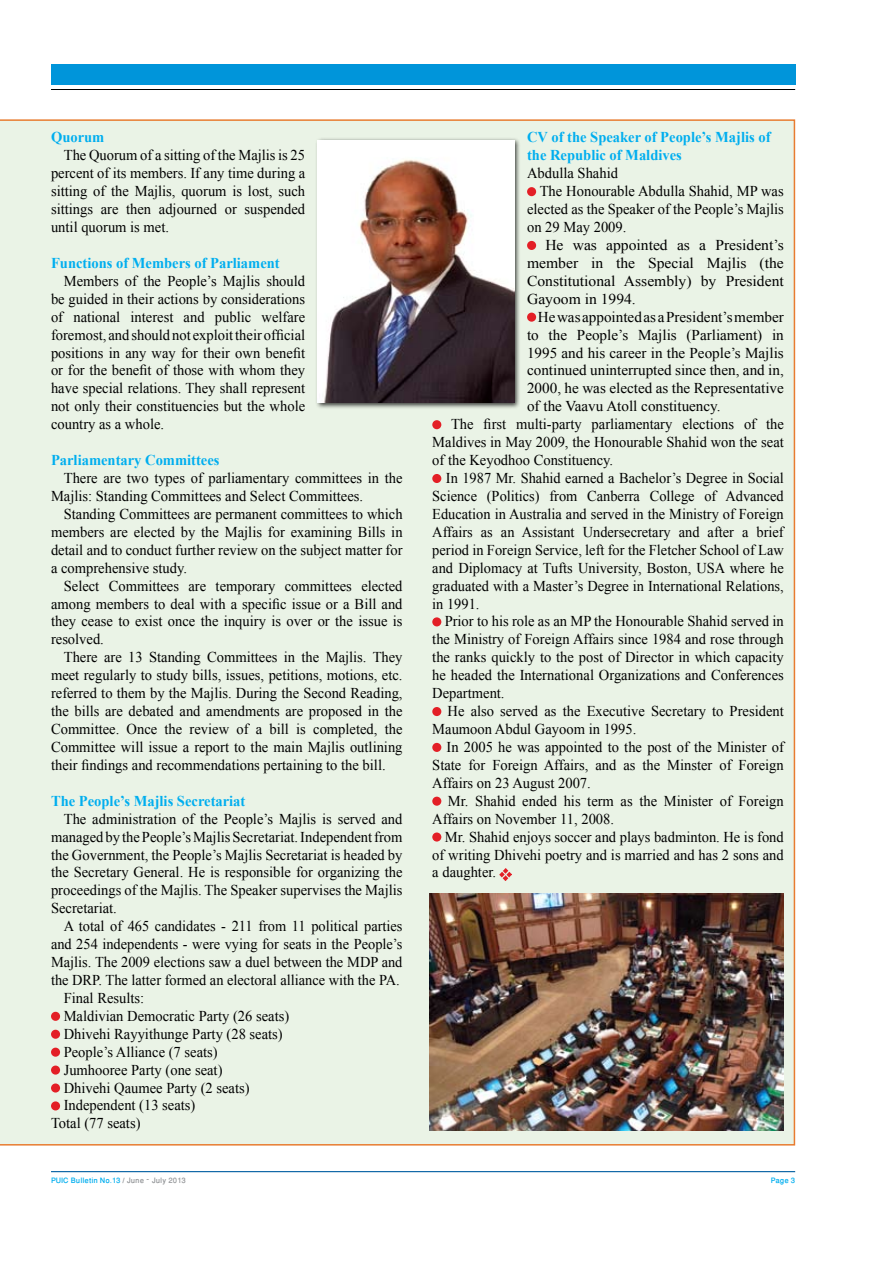
<style>
.page{position:relative;width:893px;height:1263px;background:#fff}
.page>*{position:absolute;margin:0;border:0;box-sizing:border-box;transform-origin:0 0}
.t1{font:15px/17.9px "Times New Roman";color:#000;text-align:justify}
.t2{font:15px "Times New Roman";color:#000;scale:.96 1}
.t3{font:700 15px/17.9px "Times New Roman";color:#00aeef}
.t4{font:15px "Times New Roman";color:#000;scale:1.04 1}
.t5{font:500 10.5px "Win Soft Pro";color:#00aeef}
.s1{color:#939598}
</style>
<div class="page">
<hr style="left:51px;top:1171px;width:744px;height:1px;background:#005ea1">
<hr style="left:51px;top:89px;width:744px;height:1px;background:#000">
<div style="left:51px;top:64px;width:744px;height:21px;background:#0095da"></div>
<div style="left:0;top:119px;width:795px;height:1026px;background:#eaf3e6"></div>
<div style="left:0;top:713px;width:50px;height:65px;background:#eaf3e6"></div>
<div style="left:51px;top:1012px;width:9px;height:9px;background:#e31f26;border-radius:50%"></div>
<div style="left:51px;top:1030px;width:9px;height:9px;background:#e31f26;border-radius:50%"></div>
<div style="left:51px;top:1048px;width:9px;height:9px;background:#e31f26;border-radius:50%"></div>
<div style="left:51px;top:1065px;width:9px;height:9px;background:#e31f26;border-radius:50%"></div>
<div style="left:51px;top:1083px;width:9px;height:9px;background:#e31f26;border-radius:50%"></div>
<div style="left:51px;top:1101px;width:9px;height:9px;background:#e31f26;border-radius:50%"></div>
<div style="left:527px;top:187px;width:9px;height:9px;background:#e31f26;border-radius:50%"></div>
<div style="left:527px;top:241px;width:9px;height:9px;background:#e31f26;border-radius:50%"></div>
<div style="left:527px;top:313px;width:9px;height:9px;background:#e31f26;border-radius:50%"></div>
<div style="left:432px;top:420px;width:9px;height:9px;background:#e31f26;border-radius:50%"></div>
<div style="left:432px;top:474px;width:9px;height:9px;background:#e31f26;border-radius:50%"></div>
<div style="left:432px;top:617px;width:9px;height:9px;background:#e31f26;border-radius:50%"></div>
<div style="left:432px;top:707px;width:9px;height:9px;background:#e31f26;border-radius:50%"></div>
<div style="left:432px;top:743px;width:9px;height:9px;background:#e31f26;border-radius:50%"></div>
<div style="left:432px;top:797px;width:9px;height:9px;background:#e31f26;border-radius:50%"></div>
<div style="left:432px;top:832px;width:9px;height:9px;background:#e31f26;border-radius:50%"></div>
<svg style="left:500px;top:869px;width:12px;height:12px"></svg>
<div style="left:315px;top:138px;width:213px;height:277px;background:#000;opacity:.75"></div>
<img style="left:318px;top:140px;width:196px;height:262px">
<img style="left:429px;top:893px;width:354px;height:237px">
<p class="t3" style="left:51px;top:128px;width:55px">Quorum</p>
<p class="t1" style="left:51px;top:146px;width:256px;text-indent:13px">The Quorum of a sitting of the Majlis is 25 percent of its members. If any time during a sitting of the Majlis, quorum is lost, such sittings are then adjourned or suspended until quorum is met.</p>
<p class="t3" style="left:51px;top:254px;width:230px">Functions of Members of Parliament</p>
<p class="t1" style="left:51px;top:272px;width:256px;text-indent:13px">Members of the People’s Majlis should be guided in their actions by considerations of national interest and public welfare foremost, and should not exploit their official positions in any way for their own benefit or for the benefit of those with whom they have special relations. They shall represent not only their constituencies but the whole country as a whole.</p>
<p class="t3" style="left:51px;top:451px;width:170px">Parliamentary Committees</p>
<p class="t1" style="left:51px;top:469px;width:353px;text-indent:13px">There are two types of parliamentary committees in the<br>Majlis: Standing Committees and Select Committees.</p>
<p class="t1" style="left:51px;top:505px;width:353px;text-indent:13px">Standing Committees are permanent committees to which members are elected by the Majlis for examining Bills in detail and to conduct further review on the subject matter for a comprehensive study.</p>
<p class="t1" style="left:51px;top:576px;width:353px;text-indent:13px">Select Committees are temporary committees elected among members to deal with a specific issue or a Bill and they cease to exist once the inquiry is over or the issue is resolved.</p>
<p class="t1" style="left:51px;top:648px;width:353px;text-indent:13px">There are 13 Standing Committees in the Majlis. They meet regularly to study bills, issues, petitions, motions, etc. referred to them by the Majlis. During the Second Reading, the bills are debated and amendments are proposed in the Committee. Once the review of a bill is completed, the Committee will issue a report to the main Majlis outlining their findings and recommendations pertaining to the bill.</p>
<p class="t3" style="left:51px;top:791px;width:196px">The People’s Majlis Secretariat</p>
<p class="t1" style="left:51px;top:809px;width:353px;text-indent:13px">The administration of the People’s Majlis is served and managed by the People’s Majlis Secretariat. Independent from the Government, the People’s Majlis Secretariat is headed by the Secretary General. He is responsible for organizing the proceedings of the Majlis. The Speaker supervises the Majlis Secretariat.</p>
<p class="t2" style="left:64px;top:916px;width:354px">A total of 465 candidates - 211 from 11 political parties</p>
<p class="t2" style="left:51px;top:934px;width:368px">and 254 independents - were vying for seats in the People’s</p>
<p class="t2" style="left:51px;top:952px;width:368px">Majlis. The 2009 elections saw a duel between the MDP and</p>
<p class="t2" style="left:51px;top:970px;width:365px">the DRP. The latter formed an electoral alliance with the PA.</p>
<p class="t1" style="left:64px;top:989px;width:82px">Final Results:</p>
<p class="t1" style="left:64px;top:1007px;width:227px">Maldivian Democratic Party (26 seats)</p>
<p class="t1" style="left:64px;top:1024px;width:221px">Dhivehi Rayyithunge Party (28 seats)</p>
<p class="t1" style="left:64px;top:1042px;width:155px">People’s Alliance (7 seats)</p>
<p class="t1" style="left:64px;top:1060px;width:160px">Jumhooree Party (one seat)</p>
<p class="t1" style="left:64px;top:1078px;width:187px">Dhivehi Qaumee Party (2 seats)</p>
<p class="t1" style="left:64px;top:1096px;width:133px">Independent (13 seats)</p>
<p class="t1" style="left:51px;top:1114px;width:91px">Total (77 seats)</p>
<p class="t3" style="left:527px;top:128px;width:245px">CV of the Speaker of People’s Majlis of the Republic of Maldives</p>
<p class="t1" style="left:527px;top:164px;width:92px">Abdulla Shahid</p>
<p class="t1" style="left:540px;top:182px;width:245px">The Honourable Abdulla Shahid, MP was</p>
<p class="t1" style="left:527px;top:200px;width:258px">elected as the Speaker of the People’s Majlis</p>
<p class="t1" style="left:527px;top:218px;width:101px">on 29 May 2009.</p>
<p class="t4" style="left:545px;top:235px;width:231px">He was appointed as a President’s</p>
<p class="t4" style="left:527px;top:253px;width:248px">member in the Special Majlis (the</p>
<p class="t4" style="left:527px;top:271px;width:248px">Constitutional Assembly) by President</p>
<p class="t4" style="left:527px;top:289px;width:106px">Gayoom in 1994.</p>
<p class="t1" style="left:538px;top:307px;width:248px">He was appointed as a President’s member</p>
<p class="t1" style="left:527px;top:325px;width:258px">to the People’s Majlis (Parliament) in</p>
<p class="t1" style="left:527px;top:343px;width:258px">1995 and his career in the People’s Majlis</p>
<p class="t1" style="left:527px;top:361px;width:258px">continued uninterrupted since then, and in,</p>
<p class="t1" style="left:527px;top:379px;width:258px">2000, he was elected as the Representative</p>
<p class="t1" style="left:527px;top:397px;width:195px">of the Vaavu Atoll constituency.</p>
<p class="t1" style="left:451px;top:415px;width:334px">The first multi-party parliamentary elections of the</p>
<p class="t1" style="left:432px;top:433px;width:353px">Maldives in May 2009, the Honourable Shahid won the seat</p>
<p class="t1" style="left:432px;top:451px;width:182px">of the Keyodhoo Constituency.</p>
<p class="t2" style="left:446px;top:468px;width:353px">In 1987 Mr. Shahid earned a Bachelor’s Degree in Social</p>
<p class="t2" style="left:432px;top:486px;width:368px">Science (Politics) from Canberra College of Advanced</p>
<p class="t2" style="left:432px;top:504px;width:368px">Education in Australia and served in the Ministry of Foreign</p>
<p class="t2" style="left:432px;top:522px;width:368px">Affairs as an Assistant Undersecretary and after a brief</p>
<p class="t2" style="left:432px;top:540px;width:368px">period in Foreign Service, left for the Fletcher School of Law</p>
<p class="t2" style="left:432px;top:557px;width:368px">and Diplomacy at Tufts University, Boston, USA where he</p>
<p class="t2" style="left:432px;top:575px;width:368px">graduated with a Master’s Degree in International Relations,</p>
<p class="t2" style="left:432px;top:593px;width:51px">in 1991.</p>
<p class="t1" style="left:445px;top:612px;width:341px">Prior to his role as an MP the Honourable Shahid served in</p>
<p class="t1" style="left:432px;top:630px;width:353px">the Ministry of Foreign Affairs since 1984 and rose through</p>
<p class="t1" style="left:432px;top:648px;width:353px">the ranks quickly to the post of Director in which capacity</p>
<p class="t1" style="left:432px;top:666px;width:353px">he headed the International Organizations and Conferences</p>
<p class="t1" style="left:432px;top:684px;width:74px">Department.</p>
<p class="t1" style="left:447px;top:702px;width:338px">He also served as the Executive Secretary to President</p>
<p class="t1" style="left:432px;top:720px;width:206px">Maumoon Abdul Gayoom in 1995.</p>
<p class="t1" style="left:447px;top:738px;width:339px">In 2005 he was appointed to the post of the Minister of</p>
<p class="t1" style="left:432px;top:756px;width:353px">State for Foreign Affairs, and as the Minster of Foreign</p>
<p class="t1" style="left:432px;top:774px;width:160px">Affairs on 23 August 2007.</p>
<p class="t1" style="left:448px;top:791px;width:337px">Mr. Shahid ended his term as the Minister of Foreign</p>
<p class="t1" style="left:432px;top:809px;width:183px">Affairs on November 11, 2008.</p>
<p class="t1" style="left:445px;top:827px;width:340px">Mr. Shahid enjoys soccer and plays badminton. He is fond</p>
<p class="t1" style="left:432px;top:845px;width:353px">of writing Dhivehi poetry and is married and has 2 sons and</p>
<p class="t1" style="left:432px;top:863px;width:65px">a daughter.</p>
<p class="t5" style="left:51px;top:1172px;width:136px">PUIC Bulletin No.13 <span class="s1">/ June – July 2013</span></p>
<p class="t5" style="left:771px;top:1172px;width:26px">Page 3</p>
</div>
